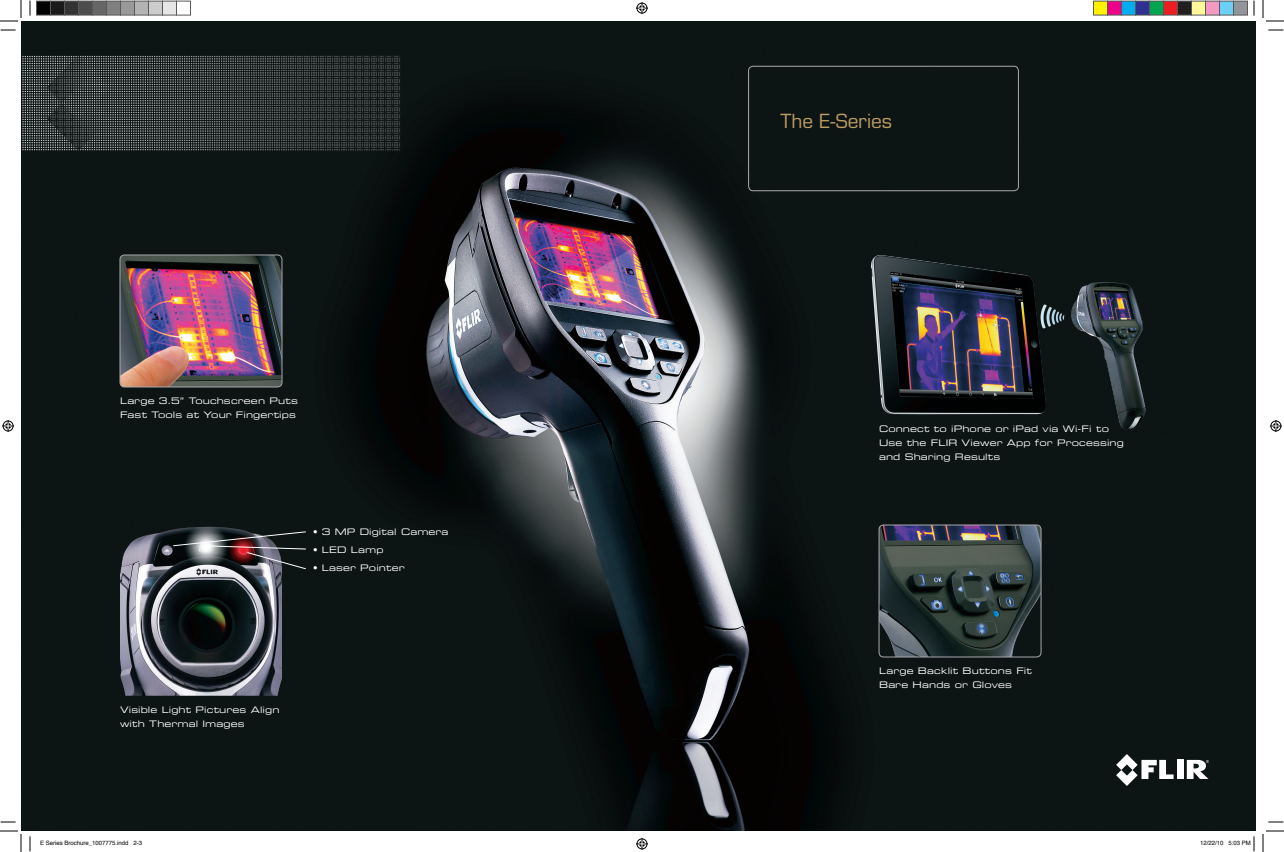
<style>
.page{position:relative;width:1284px;height:852px;background:#fff}
.page>*{position:absolute;margin:0;border:0;box-sizing:border-box;transform-origin:0 0}
.t1{font:19px "Eurostile LT Std";color:#bc9b64}
.t2{font:9px/14px "Eurostile LT Std Ex 2";letter-spacing:.015em;color:#fff}
.t3{font:6px "Helvetica";color:#000}
</style>
<div class="page">
<img style="left:21px;top:21px;width:1235px;height:810px">
<img style="left:21px;top:55px;width:382px;height:98px">
<img style="left:1071px;top:282px;width:75px;height:148px">
<img style="left:870px;top:255px;width:176px;height:159px">
<img style="left:1035px;top:295px;width:38px;height:41px">
<img style="left:120px;top:527px;width:162px;height:169px">
<img style="left:879px;top:525px;width:162px;height:132px">
<div style="left:879px;top:525px;width:162px;height:132px;border:1px solid #a8a9ad;border-radius:4px"></div>
<img style="left:120px;top:255px;width:162px;height:132px">
<div style="left:120px;top:255px;width:162px;height:132px;border:1px solid #a8a9ad;border-radius:4px"></div>
<div style="left:748px;top:66px;width:271px;height:125px;border:1px solid #a8a9ad;border-radius:4px"></div>
<div style="left:1177px;top:760px;width:6px;height:19px;background:#fff"></div>
<svg style="left:1116px;top:754px;width:58px;height:32px"></svg>
<svg style="left:1187px;top:760px;width:22px;height:19px"></svg>
<svg style="left:173px;top:531px;width:133px;height:38px"></svg>
<svg style="left:1px;top:29px;width:15px;height:2px"></svg>
<svg style="left:1268px;top:29px;width:15px;height:2px"></svg>
<svg style="left:1px;top:821px;width:15px;height:2px"></svg>
<svg style="left:1268px;top:821px;width:15px;height:2px"></svg>
<svg style="left:29px;top:1px;width:2px;height:15px"></svg>
<svg style="left:29px;top:836px;width:2px;height:15px"></svg>
<svg style="left:1253px;top:1px;width:2px;height:15px"></svg>
<svg style="left:0;top:0;width:22px;height:22px"></svg>
<svg style="left:0;top:830px;width:22px;height:22px"></svg>
<svg style="left:1262px;top:0;width:22px;height:22px"></svg>
<svg style="left:1262px;top:830px;width:22px;height:22px"></svg>
<svg style="left:636px;top:2px;width:12px;height:12px"></svg>
<svg style="left:636px;top:838px;width:12px;height:12px"></svg>
<svg style="left:2px;top:420px;width:12px;height:12px"></svg>
<svg style="left:1270px;top:420px;width:12px;height:12px"></svg>
<div style="left:36px;top:1px;width:14px;height:14px;background:#000"></div>
<div style="left:36px;top:1px;width:15px;height:15px;border:1px solid #595959"></div>
<div style="left:50px;top:1px;width:14px;height:14px;background:#1a1a1a"></div>
<div style="left:50px;top:1px;width:15px;height:15px;border:1px solid #595959"></div>
<div style="left:64px;top:1px;width:14px;height:14px;background:#333"></div>
<div style="left:64px;top:1px;width:15px;height:15px;border:1px solid #595959"></div>
<div style="left:78px;top:1px;width:14px;height:14px;background:#4d4d4d"></div>
<div style="left:78px;top:1px;width:15px;height:15px;border:1px solid #595959"></div>
<div style="left:92px;top:1px;width:14px;height:14px;background:#666"></div>
<div style="left:92px;top:1px;width:15px;height:15px;border:1px solid #595959"></div>
<div style="left:106px;top:1px;width:14px;height:14px;background:#808080"></div>
<div style="left:106px;top:1px;width:15px;height:15px;border:1px solid #595959"></div>
<div style="left:120px;top:1px;width:14px;height:14px;background:#999"></div>
<div style="left:120px;top:1px;width:15px;height:15px;border:1px solid #595959"></div>
<div style="left:134px;top:1px;width:14px;height:14px;background:#b3b3b3"></div>
<div style="left:134px;top:1px;width:15px;height:15px;border:1px solid #595959"></div>
<div style="left:148px;top:1px;width:14px;height:14px;background:#ccc"></div>
<div style="left:148px;top:1px;width:15px;height:15px;border:1px solid #595959"></div>
<div style="left:162px;top:1px;width:14px;height:14px;background:#e6e6e6"></div>
<div style="left:162px;top:1px;width:15px;height:15px;border:1px solid #595959"></div>
<div style="left:176px;top:1px;width:15px;height:15px;border:1px solid #595959"></div>
<div style="left:1094px;top:1px;width:14px;height:14px;background:#fff101"></div>
<div style="left:1093px;top:1px;width:15px;height:15px;border:1px solid #595959"></div>
<div style="left:1108px;top:1px;width:14px;height:14px;background:#ed028c"></div>
<div style="left:1107px;top:1px;width:15px;height:15px;border:1px solid #595959"></div>
<div style="left:1122px;top:1px;width:14px;height:14px;background:#00aeef"></div>
<div style="left:1121px;top:1px;width:15px;height:15px;border:1px solid #595959"></div>
<div style="left:1136px;top:1px;width:14px;height:14px;background:#2e3092"></div>
<div style="left:1135px;top:1px;width:15px;height:15px;border:1px solid #595959"></div>
<div style="left:1150px;top:1px;width:14px;height:14px;background:#00a54f"></div>
<div style="left:1149px;top:1px;width:15px;height:15px;border:1px solid #595959"></div>
<div style="left:1164px;top:1px;width:14px;height:14px;background:#ee1d23"></div>
<div style="left:1163px;top:1px;width:15px;height:15px;border:1px solid #595959"></div>
<div style="left:1178px;top:1px;width:14px;height:14px;background:#231f20"></div>
<div style="left:1177px;top:1px;width:15px;height:15px;border:1px solid #595959"></div>
<div style="left:1192px;top:1px;width:14px;height:14px;background:#fff79a"></div>
<div style="left:1191px;top:1px;width:15px;height:15px;border:1px solid #595959"></div>
<div style="left:1206px;top:1px;width:14px;height:14px;background:#f499c2"></div>
<div style="left:1205px;top:1px;width:15px;height:15px;border:1px solid #595959"></div>
<div style="left:1220px;top:1px;width:14px;height:14px;background:#6bcff6"></div>
<div style="left:1219px;top:1px;width:15px;height:15px;border:1px solid #595959"></div>
<div style="left:1234px;top:1px;width:14px;height:14px;background:#939598"></div>
<div style="left:1233px;top:1px;width:15px;height:15px;border:1px solid #595959"></div>
<svg style="left:1253px;top:836px;width:2px;height:15px"></svg>
<p class="t2" style="left:120px;top:393px;width:180px">Large 3.5” Touchscreen Puts<br>Fast Tools at Your Fingertips</p>
<p class="t2" style="left:313px;top:524px;width:137px">• 3 MP Digital Camera</p>
<p class="t2" style="left:313px;top:542px;width:72px">• LED Lamp</p>
<p class="t2" style="left:313px;top:561px;width:93px">• Laser Pointer</p>
<p class="t2" style="left:120px;top:702px;width:161px">Visible Light Pictures Align with Thermal Images</p>
<h1 class="t1" style="left:780px;top:110px;width:113px">The E-Series</h1>
<p class="t2" style="left:879px;top:422px;width:246px">Connect to iPhone or iPad via Wi-Fi to<br>Use the FLIR Viewer App for Processing and Sharing Results</p>
<p class="t2" style="left:879px;top:663px;width:154px">Large Backlit Buttons Fit<br>Bare Hands or Gloves</p>
<p class="t3" style="left:40px;top:839px;width:104px">E Series Brochure_1007775.indd 2-3</p>
<p class="t3" style="left:1200px;top:839px;width:52px">12/22/10 5:03 PM</p>
</div>
